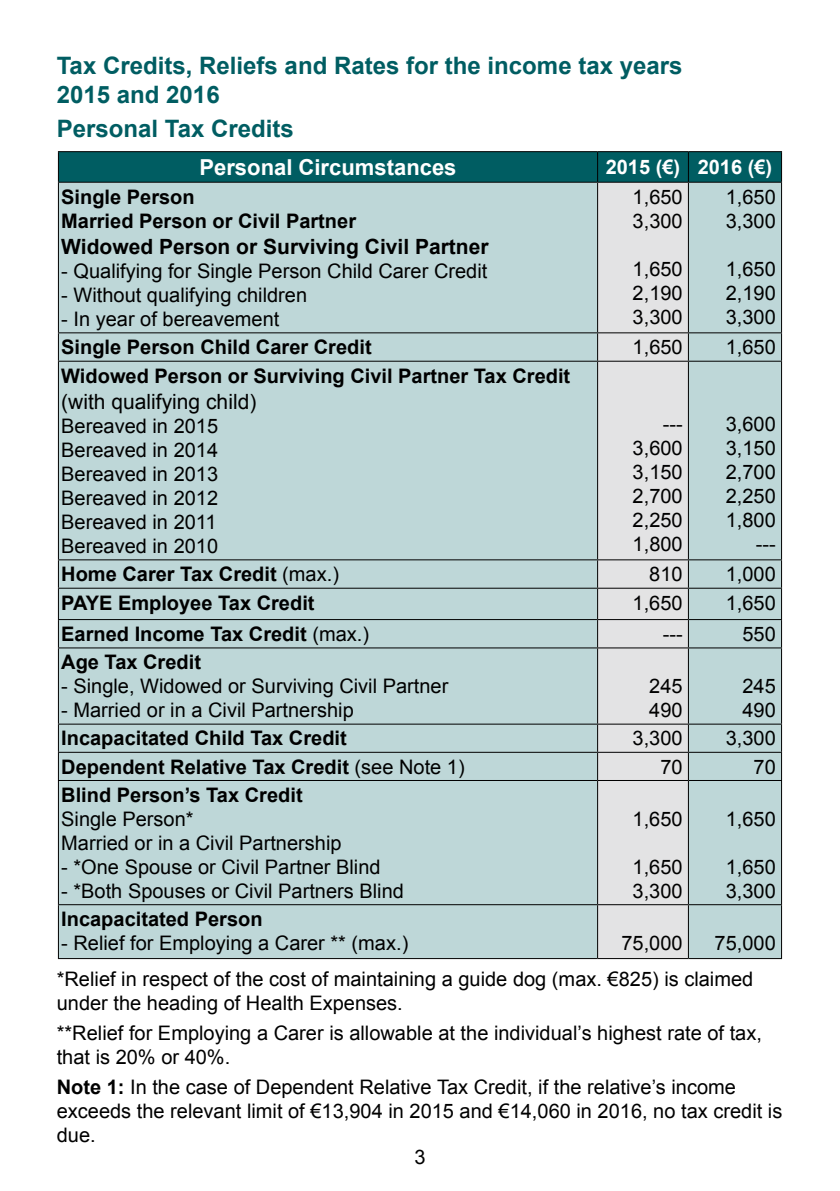
<style>
.page{position:relative;width:840px;height:1191px;background:#fff}
.page>*{position:absolute;margin:0;border:0;box-sizing:border-box;transform-origin:0 0}
.t1{font:700 24px/28.8px "Arial";color:#005d62}
.t2{font:700 22px "Arial";color:#fff}
.t3{font:700 21px "Arial";color:#000}
.t4{font:21px "Arial";color:#000}
.t5{font:20px/24px "Arial";color:#000}
.t6{font:700 20px/24px "Arial";color:#000}
.t7{font:700 20px "Arial";color:#fff}
.s1{font-weight:400}
.s2{font-weight:700}
</style>
<div class="page">
<svg style="left:59px;top:152px;width:721px;height:30px;background:#005b60"></svg>
<div style="left:59px;top:183px;width:721px;height:775px;background:#bed7d8"></div>
<div style="left:597px;top:183px;width:90px;height:775px;background:#e3e3e4"></div>
<hr style="left:58px;top:151px;width:539px;height:1px;background:#000">
<hr style="left:58px;top:152px;width:1px;height:30px;background:#000">
<hr style="left:597px;top:151px;width:91px;height:1px;background:#000">
<hr style="left:596px;top:152px;width:1px;height:30px;background:#000">
<hr style="left:688px;top:151px;width:93px;height:1px;background:#000">
<hr style="left:687px;top:152px;width:1px;height:30px;background:#000">
<hr style="left:780px;top:152px;width:1px;height:30px;background:#000">
<hr style="left:58px;top:182px;width:539px;height:1px;background:#000">
<hr style="left:58px;top:183px;width:1px;height:149px;background:#000">
<hr style="left:597px;top:182px;width:91px;height:1px;background:#000">
<hr style="left:596px;top:183px;width:1px;height:149px;background:#000">
<hr style="left:688px;top:182px;width:93px;height:1px;background:#000">
<hr style="left:687px;top:183px;width:1px;height:149px;background:#000">
<hr style="left:780px;top:183px;width:1px;height:149px;background:#000">
<hr style="left:58px;top:332px;width:539px;height:1px;background:#000">
<svg style="left:58px;top:333px;width:1px;height:28px"></svg>
<hr style="left:597px;top:332px;width:91px;height:1px;background:#000">
<svg style="left:596px;top:333px;width:1px;height:28px"></svg>
<hr style="left:688px;top:332px;width:93px;height:1px;background:#000">
<svg style="left:687px;top:333px;width:1px;height:28px"></svg>
<svg style="left:780px;top:333px;width:1px;height:28px"></svg>
<hr style="left:58px;top:361px;width:539px;height:1px;background:#000">
<hr style="left:58px;top:362px;width:1px;height:197px;background:#000">
<hr style="left:597px;top:361px;width:91px;height:1px;background:#000">
<hr style="left:596px;top:362px;width:1px;height:197px;background:#000">
<hr style="left:688px;top:361px;width:93px;height:1px;background:#000">
<hr style="left:687px;top:362px;width:1px;height:197px;background:#000">
<hr style="left:780px;top:362px;width:1px;height:197px;background:#000">
<hr style="left:58px;top:559px;width:539px;height:1px;background:#000">
<svg style="left:58px;top:560px;width:1px;height:27px"></svg>
<hr style="left:597px;top:559px;width:91px;height:1px;background:#000">
<svg style="left:596px;top:560px;width:1px;height:27px"></svg>
<hr style="left:688px;top:559px;width:93px;height:1px;background:#000">
<svg style="left:687px;top:560px;width:1px;height:27px"></svg>
<svg style="left:780px;top:560px;width:1px;height:27px"></svg>
<hr style="left:58px;top:587px;width:539px;height:1px;background:#000">
<hr style="left:58px;top:588px;width:1px;height:31px;background:#000">
<hr style="left:597px;top:587px;width:91px;height:1px;background:#000">
<hr style="left:596px;top:588px;width:1px;height:31px;background:#000">
<hr style="left:688px;top:587px;width:93px;height:1px;background:#000">
<hr style="left:687px;top:588px;width:1px;height:31px;background:#000">
<hr style="left:780px;top:588px;width:1px;height:31px;background:#000">
<hr style="left:58px;top:619px;width:539px;height:1px;background:#000">
<svg style="left:58px;top:620px;width:1px;height:27px"></svg>
<hr style="left:597px;top:619px;width:91px;height:1px;background:#000">
<svg style="left:596px;top:620px;width:1px;height:27px"></svg>
<hr style="left:688px;top:619px;width:93px;height:1px;background:#000">
<svg style="left:687px;top:620px;width:1px;height:27px"></svg>
<svg style="left:780px;top:620px;width:1px;height:27px"></svg>
<hr style="left:58px;top:647px;width:539px;height:1px;background:#000">
<hr style="left:58px;top:648px;width:1px;height:75px;background:#000">
<hr style="left:597px;top:647px;width:91px;height:1px;background:#000">
<hr style="left:596px;top:648px;width:1px;height:75px;background:#000">
<hr style="left:688px;top:647px;width:93px;height:1px;background:#000">
<hr style="left:687px;top:648px;width:1px;height:75px;background:#000">
<hr style="left:780px;top:648px;width:1px;height:75px;background:#000">
<hr style="left:58px;top:723px;width:539px;height:1px;background:#000">
<hr style="left:597px;top:723px;width:91px;height:1px;background:#000">
<hr style="left:688px;top:723px;width:93px;height:1px;background:#000">
<hr style="left:58px;top:752px;width:539px;height:1px;background:#000">
<svg style="left:58px;top:724px;width:1px;height:56px"></svg>
<hr style="left:597px;top:752px;width:91px;height:1px;background:#000">
<svg style="left:596px;top:724px;width:1px;height:56px"></svg>
<hr style="left:688px;top:752px;width:93px;height:1px;background:#000">
<svg style="left:687px;top:724px;width:1px;height:56px"></svg>
<svg style="left:780px;top:724px;width:1px;height:56px"></svg>
<hr style="left:58px;top:780px;width:539px;height:1px;background:#000">
<hr style="left:58px;top:781px;width:1px;height:123px;background:#000">
<hr style="left:597px;top:780px;width:91px;height:1px;background:#000">
<hr style="left:596px;top:781px;width:1px;height:123px;background:#000">
<hr style="left:688px;top:780px;width:93px;height:1px;background:#000">
<hr style="left:687px;top:781px;width:1px;height:123px;background:#000">
<hr style="left:780px;top:781px;width:1px;height:123px;background:#000">
<hr style="left:58px;top:904px;width:539px;height:1px;background:#000">
<hr style="left:58px;top:905px;width:1px;height:53px;background:#000">
<hr style="left:597px;top:904px;width:91px;height:1px;background:#000">
<hr style="left:596px;top:905px;width:1px;height:53px;background:#000">
<hr style="left:688px;top:904px;width:93px;height:1px;background:#000">
<hr style="left:687px;top:905px;width:1px;height:53px;background:#000">
<hr style="left:780px;top:905px;width:1px;height:53px;background:#000">
<hr style="left:58px;top:958px;width:539px;height:1px;background:#000">
<hr style="left:597px;top:958px;width:91px;height:1px;background:#000">
<hr style="left:688px;top:958px;width:93px;height:1px;background:#000">
<p class="t1" style="left:57px;top:52px;width:627px">Tax Credits, Reliefs and Rates for the income tax years<br>2015 and 2016</p>
<p class="t1" style="left:57px;top:115px;width:238px">Personal Tax Credits</p>
<p class="t2" style="left:199px;top:153px;width:258px">Personal Circumstances</p>
<p class="t7" style="left:605px;top:154px;width:168px">2015 (€) 2016 (€)</p>
<p class="t6" style="left:61px;top:185px;width:296px">Single Person<br>Married Person or Civil Partner</p>
<p class="t3" style="left:61px;top:233px;width:428px">Widowed Person or Surviving Civil Partner</p>
<p class="t5" style="left:61px;top:259px;width:427px">- Qualifying for Single Person Child Carer Credit</p>
<p class="t5" style="left:61px;top:283px;width:247px">- Without qualifying children</p>
<p class="t5" style="left:61px;top:307px;width:219px">- In year of bereavement</p>
<p class="t5" style="left:632px;top:185px;width:52px">1,650<br>3,300</p>
<p class="t5" style="left:632px;top:257px;width:52px;text-align:justify">1,650<br>2,190<br>3,300</p>
<p class="t5" style="left:725px;top:185px;width:52px">1,650<br>3,300</p>
<p class="t5" style="left:725px;top:257px;width:52px;text-align:justify">1,650<br>2,190<br>3,300</p>
<p class="t6" style="left:61px;top:336px;width:312px">Single Person Child Carer Credit</p>
<p class="t5" style="left:632px;top:335px;width:52px">1,650</p>
<p class="t5" style="left:725px;top:335px;width:52px">1,650</p>
<p class="t6" style="left:61px;top:364px;width:510px">Widowed Person or Surviving Civil Partner Tax Credit</p>
<p class="t4" style="left:61px;top:388px;width:196px">(with qualifying child)</p>
<p class="t5" style="left:61px;top:414px;width:158px;text-align:justify">Bereaved in 2015<br>Bereaved in 2014<br>Bereaved in 2013<br>Bereaved in 2012<br>Bereaved in 2011<br>Bereaved in 2010</p>
<p class="t5" style="left:632px;top:412px;width:52px;text-align:justify;text-indent:30px">--- 3,600<br>3,150<br>2,700<br>2,250<br>1,800</p>
<p class="t5" style="left:725px;top:412px;width:52px;text-align:right">3,600<br>3,150<br>2,700<br>2,250<br>1,800 ---</p>
<p class="t6" style="left:61px;top:563px;width:279px">Home Carer Tax Credit <span class="s1">(max.)</span></p>
<p class="t5" style="left:649px;top:562px;width:35px">810</p>
<p class="t5" style="left:725px;top:562px;width:52px">1,000</p>
<p class="t6" style="left:61px;top:591px;width:255px">PAYE Employee Tax Credit</p>
<p class="t5" style="left:632px;top:591px;width:52px">1,650</p>
<p class="t5" style="left:725px;top:591px;width:52px">1,650</p>
<p class="t6" style="left:61px;top:622px;width:309px">Earned Income Tax Credit <span class="s1">(max.)</span></p>
<p class="t5" style="left:662px;top:622px;width:21px">---</p>
<p class="t5" style="left:742px;top:622px;width:35px">550</p>
<p class="t6" style="left:61px;top:651px;width:141px">Age Tax Credit</p>
<p class="t5" style="left:61px;top:674px;width:388px">- Single, Widowed or Surviving Civil Partner</p>
<p class="t5" style="left:61px;top:698px;width:294px">- Married or in a Civil Partnership</p>
<p class="t5" style="left:649px;top:674px;width:35px">245<br>490</p>
<p class="t5" style="left:742px;top:674px;width:35px">245<br>490</p>
<p class="t6" style="left:61px;top:727px;width:287px">Incapacitated Child Tax Credit</p>
<p class="t5" style="left:632px;top:726px;width:52px">3,300</p>
<p class="t5" style="left:725px;top:726px;width:52px">3,300</p>
<p class="t6" style="left:61px;top:755px;width:405px">Dependent Relative Tax Credit <span class="s1">(see Note 1)</span></p>
<p class="t5" style="left:660px;top:755px;width:24px">70</p>
<p class="t5" style="left:753px;top:755px;width:24px">70</p>
<p class="t6" style="left:61px;top:783px;width:243px">Blind Person’s Tax Credit</p>
<p class="t5" style="left:61px;top:807px;width:282px">Single Person*<br>Married or in a Civil Partnership</p>
<p class="t5" style="left:61px;top:855px;width:320px">- *One Spouse or Civil Partner Blind</p>
<p class="t5" style="left:61px;top:879px;width:344px">- *Both Spouses or Civil Partners Blind</p>
<p class="t5" style="left:632px;top:807px;width:52px">1,650</p>
<p class="t5" style="left:632px;top:855px;width:52px">1,650<br>3,300</p>
<p class="t5" style="left:725px;top:807px;width:52px">1,650</p>
<p class="t5" style="left:725px;top:855px;width:52px">1,650<br>3,300</p>
<p class="t6" style="left:61px;top:907px;width:203px">Incapacitated Person</p>
<p class="t5" style="left:61px;top:931px;width:348px">- Relief for Employing a Carer ** (max.)</p>
<p class="t5" style="left:621px;top:931px;width:63px">75,000</p>
<p class="t5" style="left:57px;top:925px;width:720px;line-height:36.4px;text-indent:657px">75,000 *Relief in respect of the cost of maintaining a guide dog (max. €825) is claimed</p>
<p class="t5" style="left:57px;top:988px;width:706px;line-height:29.6px">under the heading of Health Expenses.<br>**Relief for Employing a Carer is allowable at the individual’s highest rate of tax,</p>
<p class="t5" style="left:57px;top:1042px;width:680px;line-height:29.6px">that is 20% or 40%.<br><span class="s2">Note 1:</span> In the case of Dependent Relative Tax Credit, if the relative’s income</p>
<p class="t5" style="left:57px;top:1099px;width:726px">exceeds the relevant limit of €13,904 in 2015 and €14,060 in 2016, no tax credit is due.</p>
<p class="t5" style="left:414px;top:1144px;width:13px">3</p>
</div>
